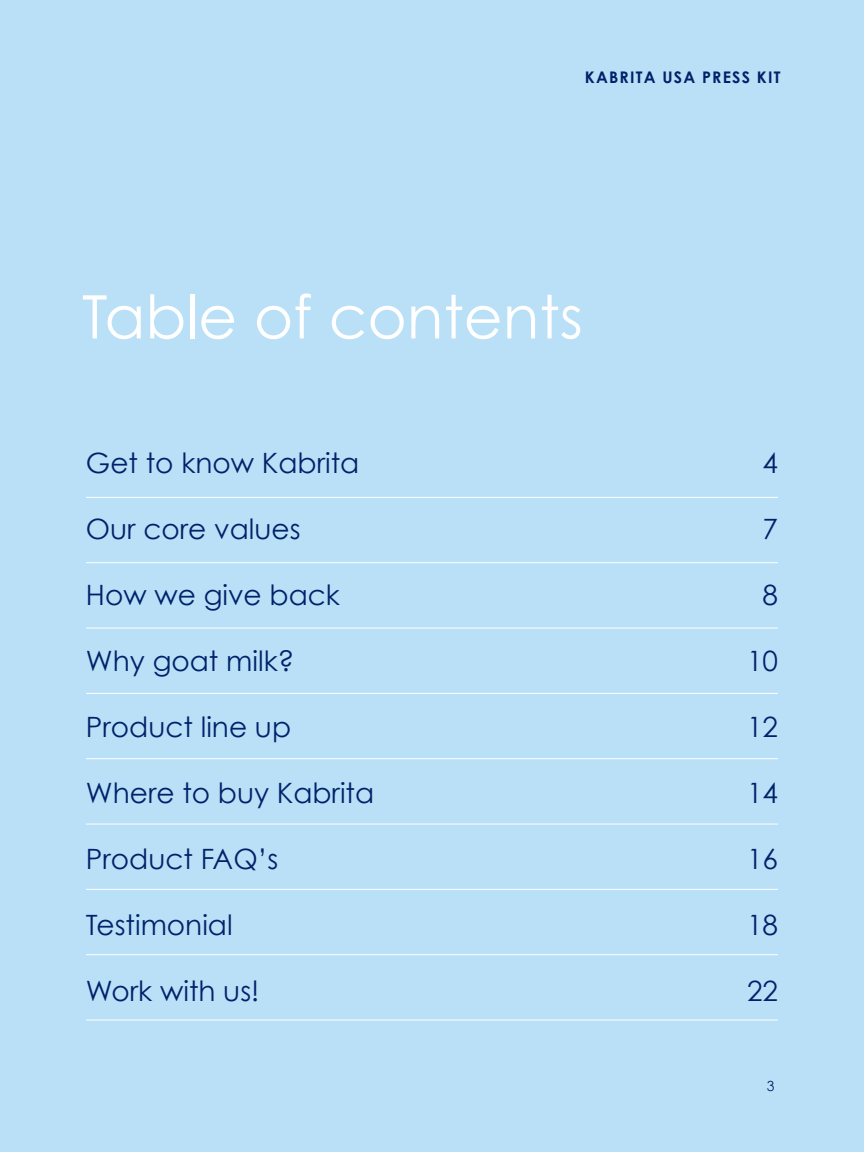
<style>
.page{position:relative;width:864px;height:1152px;background:#b9e0f7}
.page>*{position:absolute;margin:0;border:0;box-sizing:border-box;transform-origin:0 0}
.t1{font:60px "Century Gothic";color:#fff}
.t2{font:28px "Century Gothic";color:#00226a}
.t3{font:700 16px "Century Gothic";letter-spacing:.075em;color:#00226a}
.t4{font:14px "Century Gothic";color:#00226a}
</style>
<div class="page">
<hr style="left:86px;top:497px;width:692px;height:1px;background:#fff">
<hr style="left:86px;top:628px;width:692px;height:1px;background:#fff">
<hr style="left:86px;top:758px;width:692px;height:1px;background:#fff">
<hr style="left:86px;top:824px;width:692px;height:1px;background:#fff">
<hr style="left:86px;top:889px;width:692px;height:1px;background:#fff">
<hr style="left:86px;top:954px;width:692px;height:1px;background:#fff">
<hr style="left:86px;top:1020px;width:692px;height:1px;background:#fff">
<hr style="left:86px;top:562px;width:692px;height:1px;background:#fff">
<hr style="left:86px;top:693px;width:692px;height:1px;background:#fff">
<p class="t3" style="left:585px;top:67px;width:197px">KABRITA USA PRESS KIT</p>
<h1 class="t1" style="left:82px;top:280px;width:503px">Table of contents</h1>
<p class="t2" style="left:86px;top:446px;width:275px">Get to know Kabrita</p>
<p class="t2" style="left:763px;top:446px;width:17px">4</p>
<p class="t2" style="left:86px;top:512px;width:216px">Our core values</p>
<p class="t2" style="left:763px;top:512px;width:17px">7</p>
<p class="t2" style="left:86px;top:578px;width:256px">How we give back</p>
<p class="t2" style="left:763px;top:578px;width:17px">8</p>
<p class="t2" style="left:86px;top:644px;width:210px">Why goat milk?</p>
<p class="t2" style="left:747px;top:644px;width:33px">10</p>
<p class="t2" style="left:86px;top:710px;width:207px">Product line up</p>
<p class="t2" style="left:747px;top:710px;width:33px">12</p>
<p class="t2" style="left:86px;top:776px;width:290px">Where to buy Kabrita</p>
<p class="t2" style="left:747px;top:776px;width:33px">14</p>
<p class="t2" style="left:86px;top:842px;width:194px">Product FAQ’s</p>
<p class="t2" style="left:747px;top:842px;width:33px">16</p>
<p class="t2" style="left:86px;top:908px;width:148px">Testimonial</p>
<p class="t2" style="left:747px;top:908px;width:33px">18</p>
<p class="t2" style="left:86px;top:974px;width:175px">Work with us!</p>
<p class="t2" style="left:747px;top:974px;width:33px">22</p>
<p class="t4" style="left:767px;top:1077px;width:9px">3</p>
</div>
